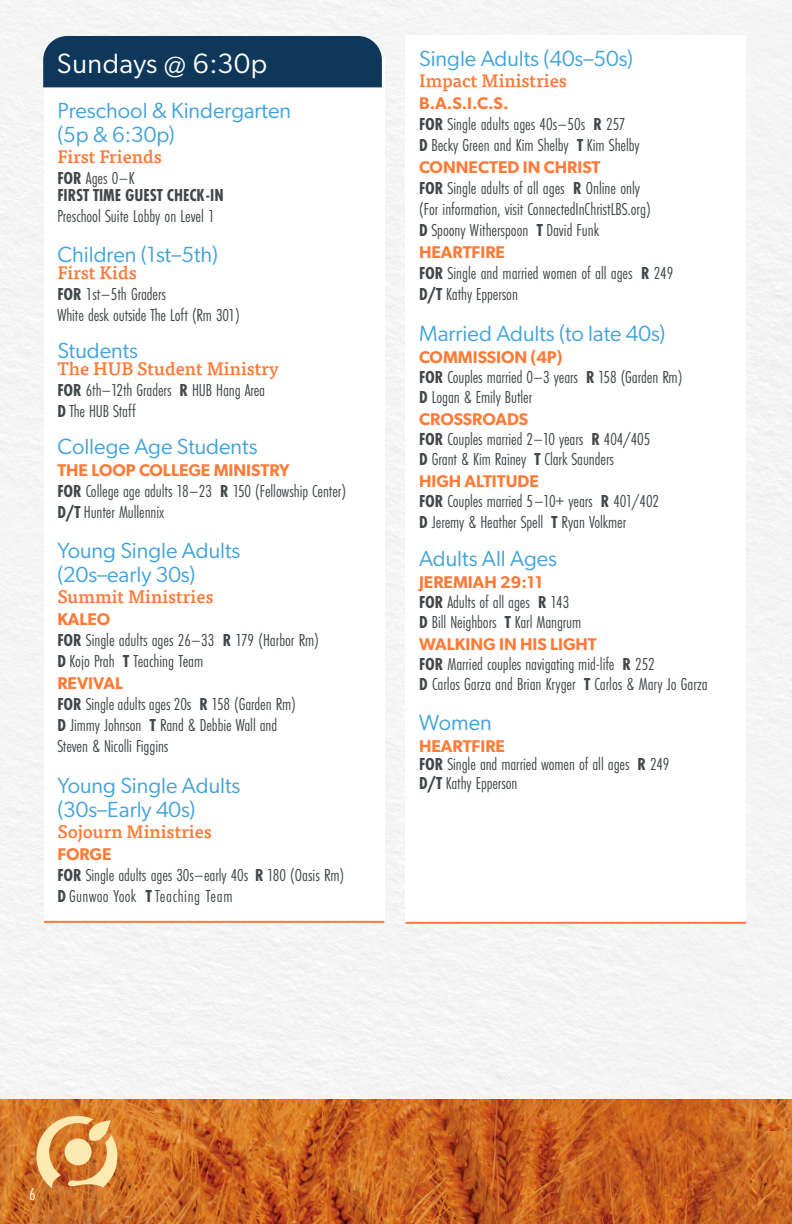
<style>
.page{position:relative;width:792px;height:1224px;background:#fff}
.page>*{position:absolute;margin:0;border:0;box-sizing:border-box;transform-origin:0 0}
.t1{font:28px "Gibson";letter-spacing:.02em;color:#fff}
.t2{font:22px/24px "Gibson";color:#40a2d8}
.t3{font:18px/21px "Futura PT Cond";letter-spacing:-.005em;color:#414749}
.t4{font:500 18px "Tisa Pro";color:#fe7a36}
.t5{font:700 18px/17px "Futura PT Cond";letter-spacing:-.005em;color:#414749}
.t6{font:18px "Futura PT Cond";color:#fff}
.t7{font:600 17px "Gibson";color:#fe7a36}
.s1{font-weight:400}
.s2{font-weight:700}
</style>
<div class="page">
<div style="left:0;top:0;width:792px;height:1100px;background:#f4f4f4"></div>
<svg style="left:0;top:1100px;width:792px;height:124px;background:#c76421"></svg>
<svg style="left:36px;top:1116px;width:81px;height:72px;background:#e2a563"></svg>
<div style="left:406px;top:35px;width:340px;height:888px;background:#fff"></div>
<div style="left:44px;top:58px;width:340px;height:864px;background:#fff"></div>
<hr style="left:44px;top:921px;width:340px;height:2px;background:#fe7a36">
<hr style="left:406px;top:922px;width:340px;height:2px;background:#fe7a36">
<div style="left:43px;top:36px;width:339px;height:51px;background:#0f375a"></div>
<h1 class="t1" style="left:57px;top:46px;width:212px">Sundays @ 6:30p</h1>
<p class="t2" style="left:57px;top:99px;width:235px">Preschool &amp; Kindergarten (5p &amp; 6:30p)</p>
<p class="t4" style="left:57px;top:143px;width:106px">First Friends</p>
<p class="t5" style="left:57px;top:170px;width:168px">FOR <span class="s1">Ages 0–K<br></span>FIRST TIME GUEST CHECK-IN</p>
<p class="t3" style="left:57px;top:206px;width:159px">Preschool Suite Lobby on Level 1</p>
<p class="t2" style="left:57px;top:243px;width:162px">Children (1st–5th)</p>
<p class="t4" style="left:57px;top:259px;width:81px">First Kids</p>
<p class="t3" style="left:57px;top:284px;width:184px"><span class="s2">FOR</span> 1st–5th Graders<br>White desk outside The Loft (Rm 301)</p>
<p class="t2" style="left:57px;top:339px;width:82px">Students</p>
<p class="t4" style="left:57px;top:355px;width:223px">The HUB Student Ministry</p>
<p class="t3" style="left:57px;top:380px;width:209px"><span class="s2">FOR</span> 6th–12th Graders <span class="s2">R</span> HUB Hang Area<br><span class="s2">D</span> The HUB Staff</p>
<p class="t2" style="left:57px;top:435px;width:202px">College Age Students</p>
<p class="t7" style="left:57px;top:460px;width:234px">THE LOOP COLLEGE MINISTRY</p>
<p class="t3" style="left:57px;top:481px;width:290px"><span class="s2">FOR</span> College age adults 18–23 <span class="s2">R</span> 150 (Fellowship Center)<br><span class="s2">D/T</span> Hunter Mullennix</p>
<p class="t2" style="left:57px;top:539px;width:185px">Young Single Adults (20s–early 30s)</p>
<p class="t4" style="left:57px;top:583px;width:158px">Summit Ministries</p>
<p class="t7" style="left:57px;top:609px;width:54px">KALEO</p>
<p class="t3" style="left:57px;top:630px;width:263px"><span class="s2">FOR</span> Single adults ages 26–33 <span class="s2">R</span> 179 (Harbor Rm)<br><span class="s2">D</span> Kojo Prah <span class="s2">T</span> Teaching Team</p>
<p class="t7" style="left:57px;top:673px;width:67px">REVIVAL</p>
<p class="t3" style="left:57px;top:694px;width:240px"><span class="s2">FOR</span> Single adults ages 20s <span class="s2">R</span> 158 (Garden Rm)<br><span class="s2">D</span> Jimmy Johnson <span class="s2">T</span> Rand &amp; Debbie Wall and<br>Steven &amp; Nicolli Figgins</p>
<p class="t2" style="left:57px;top:774px;width:185px">Young Single Adults (30s–Early 40s)</p>
<p class="t4" style="left:57px;top:818px;width:156px">Sojourn Ministries</p>
<p class="t7" style="left:57px;top:844px;width:56px">FORGE</p>
<p class="t3" style="left:57px;top:865px;width:288px"><span class="s2">FOR</span> Single adults ages 30s–early 40s <span class="s2">R</span> 180 (Oasis Rm)<br><span class="s2">D</span> Gunwoo Yook <span class="s2">T</span> Teaching Team</p>
<p class="t2" style="left:419px;top:46px;width:215px">Single Adults (40s–50s)</p>
<p class="t4" style="left:419px;top:67px;width:149px">Impact Ministries</p>
<p class="t7" style="left:419px;top:93px;width:91px">B.A.S.I.C.S.</p>
<p class="t3" style="left:419px;top:113px;width:222px"><span class="s2">FOR</span> Single adults ages 40s–50s <span class="s2">R</span> 257<br><span class="s2">D</span> Becky Green and Kim Shelby <span class="s2">T</span> Kim Shelby</p>
<p class="t7" style="left:419px;top:157px;width:183px">CONNECTED IN CHRIST</p>
<p class="t3" style="left:419px;top:177px;width:233px"><span class="s2">FOR</span> Single adults of all ages <span class="s2">R</span> Online only (For information, visit ConnectedInChristLBS.org)<br><span class="s2">D</span> Spoony Witherspoon <span class="s2">T</span> David Funk</p>
<p class="t7" style="left:419px;top:242px;width:87px">HEARTFIRE</p>
<p class="t3" style="left:419px;top:262px;width:256px"><span class="s2">FOR</span> Single and married women of all ages <span class="s2">R</span> 249<br><span class="s2">D/T</span> Kathy Epperson</p>
<p class="t2" style="left:419px;top:321px;width:248px">Married Adults (to late 40s)</p>
<p class="t7" style="left:419px;top:347px;width:145px">COMMISSION (4P)</p>
<p class="t3" style="left:419px;top:367px;width:265px;line-height:20px"><span class="s2">FOR</span> Couples married 0–3 years <span class="s2">R</span> 158 (Garden Rm)<br><span class="s2">D</span> Logan &amp; Emily Butler</p>
<p class="t7" style="left:419px;top:409px;width:111px">CROSSROADS</p>
<p class="t3" style="left:419px;top:429px;width:233px;line-height:20px"><span class="s2">FOR</span> Couples married 2–10 years <span class="s2">R</span> 404/405<br><span class="s2">D</span> Grant &amp; Kim Rainey <span class="s2">T</span> Clark Saunders</p>
<p class="t7" style="left:419px;top:471px;width:121px">HIGH ALTITUDE</p>
<p class="t3" style="left:419px;top:490px;width:242px"><span class="s2">FOR</span> Couples married 5–10+ years <span class="s2">R</span> 401/402<br><span class="s2">D</span> Jeremy &amp; Heather Spell <span class="s2">T</span> Ryan Volkmer</p>
<p class="t2" style="left:419px;top:546px;width:140px">Adults All Ages</p>
<p class="t7" style="left:419px;top:572px;width:125px">JEREMIAH 29:11</p>
<p class="t3" style="left:419px;top:592px;width:164px;line-height:20px"><span class="s2">FOR</span> Adults of all ages <span class="s2">R</span> 143<br><span class="s2">D</span> Bill Neighbors <span class="s2">T</span> Karl Mangrum</p>
<p class="t7" style="left:419px;top:634px;width:179px">WALKING IN HIS LIGHT</p>
<p class="t3" style="left:419px;top:654px;width:290px;line-height:20px"><span class="s2">FOR</span> Married couples navigating mid-life <span class="s2">R</span> 252<br><span class="s2">D</span> Carlos Garza and Brian Kryger <span class="s2">T</span> Carlos &amp; Mary Jo Garza</p>
<p class="t2" style="left:419px;top:710px;width:74px">Women</p>
<p class="t7" style="left:419px;top:736px;width:87px">HEARTFIRE</p>
<p class="t3" style="left:419px;top:755px;width:252px;line-height:18.4px"><span class="s2">FOR</span> Single and married women of all ages <span class="s2">R</span> 249<br><span class="s2">D/T</span> Kathy Epperson</p>
<p class="t6" style="left:29px;top:1183px;width:8px">6</p>
</div>
